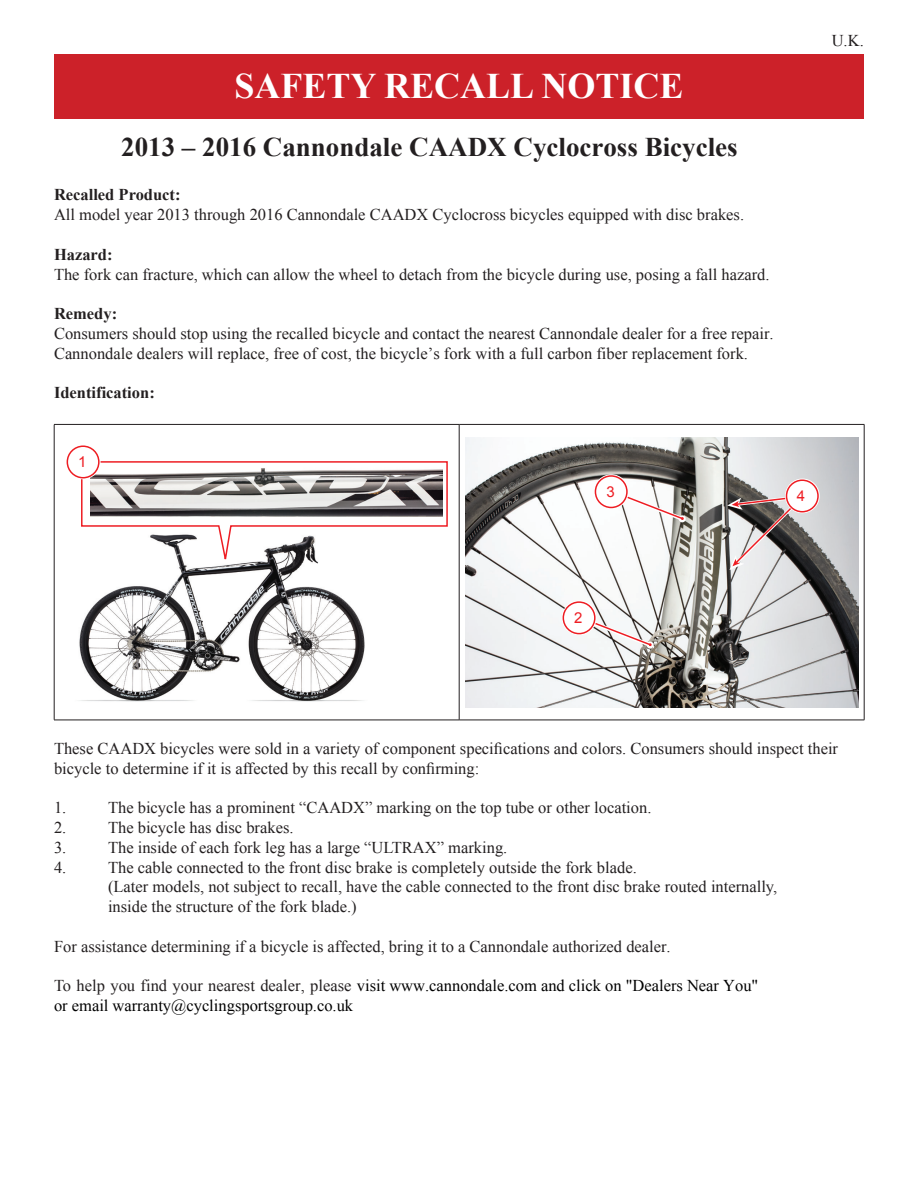
<style>
.page{position:relative;width:918px;height:1188px;background:#fff}
.page>*{position:absolute;margin:0;border:0;box-sizing:border-box;transform-origin:0 0}
.Body{font:700 36px "Times New Roman";color:#fff}
.t1{font:700 27px "Times New Roman";color:#231f20}
.t2{font:16.5px/19.8px "Times New Roman";color:#231f20}
.t3{font:16.5px/19.8px "Times New Roman";color:#000}
.t4{font:700 16.5px "Times New Roman";color:#231f20}
.t5{font:16.5px "Times New Roman";color:#231f20}
.t6{font:15px "Arial";color:#ee1d23}
.s1{font-style:inherit}
.s2{font-weight:700}
.s3{color:#231f20}
</style>
<div class="page">
<div style="left:54px;top:54px;width:810px;height:64px;background:#cc2129"></div>
<hr style="left:54px;top:424px;width:405px;height:1px;background:#231f20">
<hr style="left:54px;top:425px;width:1px;height:295px;background:#231f20">
<hr style="left:459px;top:424px;width:405px;height:1px;background:#231f20">
<hr style="left:459px;top:425px;width:1px;height:295px;background:#231f20">
<hr style="left:864px;top:425px;width:1px;height:295px;background:#231f20">
<hr style="left:54px;top:720px;width:405px;height:1px;background:#231f20">
<hr style="left:459px;top:720px;width:405px;height:1px;background:#231f20">
<img style="left:79px;top:567px;width:286px;height:135px">
<svg style="left:81px;top:461px;width:367px;height:106px"></svg>
<svg style="left:67px;top:445px;width:33px;height:34px"></svg>
<div style="left:66px;top:444px;width:35px;height:35px;border:2px solid #fff;border-radius:50%"></div>
<div style="left:67px;top:446px;width:32px;height:32px;background:#fff;border-radius:50%"></div>
<div style="left:67px;top:445px;width:33px;height:34px;border:2px solid #ee1d23;border-radius:50%"></div>
<img style="left:465px;top:437px;width:393px;height:270px">
<svg style="left:575px;top:613px;width:80px;height:37px"></svg>
<svg style="left:563px;top:601px;width:33px;height:33px"></svg>
<div style="left:562px;top:600px;width:35px;height:35px;border:2px solid #fff;border-radius:50%"></div>
<div style="left:563px;top:602px;width:32px;height:32px;background:#fff;border-radius:50%"></div>
<div style="left:563px;top:601px;width:33px;height:33px;border:2px solid #ee1d23;border-radius:50%"></div>
<svg style="left:607px;top:487px;width:80px;height:37px"></svg>
<svg style="left:595px;top:475px;width:33px;height:33px"></svg>
<div style="left:594px;top:474px;width:35px;height:35px;border:2px solid #fff;border-radius:50%"></div>
<div style="left:595px;top:476px;width:32px;height:32px;background:#fff;border-radius:50%"></div>
<div style="left:595px;top:475px;width:33px;height:33px;border:2px solid #ee1d23;border-radius:50%"></div>
<svg style="left:727px;top:493px;width:80px;height:77px;background:#968e8e"></svg>
<svg style="left:786px;top:479px;width:33px;height:34px"></svg>
<div style="left:785px;top:478px;width:35px;height:35px;border:2px solid #fff;border-radius:50%"></div>
<div style="left:786px;top:480px;width:32px;height:32px;background:#fff;border-radius:50%"></div>
<div style="left:786px;top:479px;width:33px;height:34px;border:2px solid #ee1d23;border-radius:50%"></div>
<p class="Body" style="left:235px;top:61px;width:450px">SAFETY RECALL NOTICE</p>
<p class="t1" style="left:121px;top:129px;width:618px">2013 – 2016 Cannondale CAADX <span class="s1">Cyclocross</span> Bicycles</p>
<p class="t2" style="left:54px;top:185px;width:692px"><span class="s2">Recalled Product:<br></span>All model year 2013 through 2016 Cannondale CAADX Cyclocross bicycles equipped with disc brakes.</p>
<p class="t2" style="left:54px;top:244px;width:717px"><span class="s2">Hazard:<br></span>The fork can fracture, which can allow the wheel to detach from the bicycle during use, posing a fal<span class="s1">l</span> hazard.</p>
<p class="t2" style="left:54px;top:304px;width:721px"><span class="s2">Remedy:<br></span>Consumers should stop using the recalled bicycle and contact the nearest Cannondale dealer for a free repair.<br>Cannondale dealers will replace, free of cost, the bicycle’s fork with a full carbon fiber replacement fork.</p>
<p class="t4" style="left:54px;top:382px;width:102px">Identi<span class="s1">f</span>ication:</p>
<p class="t6" style="left:78px;top:452px;width:10px">1</p>
<p class="t6" style="left:606px;top:482px;width:10px">3</p>
<p class="t6" style="left:797px;top:486px;width:10px">4</p>
<p class="t5" style="left:832px;top:29px;width:34px">U.K.</p>
<p class="t6" style="left:574px;top:608px;width:10px">2</p>
<p class="t2" style="left:54px;top:738px;width:786px">These CAADX bicycles were sold in a variety of component specifications and colors. Consumers should inspect their bicycle to determine if it is affected by this recall by confirming:</p>
<p class="t5" style="left:54px;top:796px;width:14px">1.</p>
<p class="t2" style="left:108px;top:797px;width:545px">The bicycle has a prominent “CAADX” marking on the top tube or other location.</p>
<p class="t5" style="left:54px;top:816px;width:14px">2.</p>
<p class="t2" style="left:108px;top:817px;width:187px">The bicycle has disc brakes.</p>
<p class="t5" style="left:54px;top:836px;width:14px">3.</p>
<p class="t2" style="left:108px;top:837px;width:401px">The inside of each fork leg has a large “ULTRAX” marking.</p>
<p class="t5" style="left:54px;top:856px;width:14px">4.</p>
<p class="t2" style="left:108px;top:857px;width:671px">The cable connected to the front disc brake is completely outside the fork blade.<br><span class="s1">(</span>Later models, not subject to recall, have the cable connected to the front disc brake routed internally, inside the structure of the fork blade.<span class="s1">)</span></p>
<p class="t2" style="left:54px;top:936px;width:618px">For assistance determining if a bicycle is affected, bring it to a Cannondale authorized dealer.</p>
<p class="t3" style="left:54px;top:976px;width:706px"><span class="s3">To help you find your nearest</span> <span class="s3">d</span><span class="s3">ealer, please</span> visit www.cannondale.com and click on "Dealers Near You" or email warranty@cyclingsportsgroup.co.uk</p>
</div>
